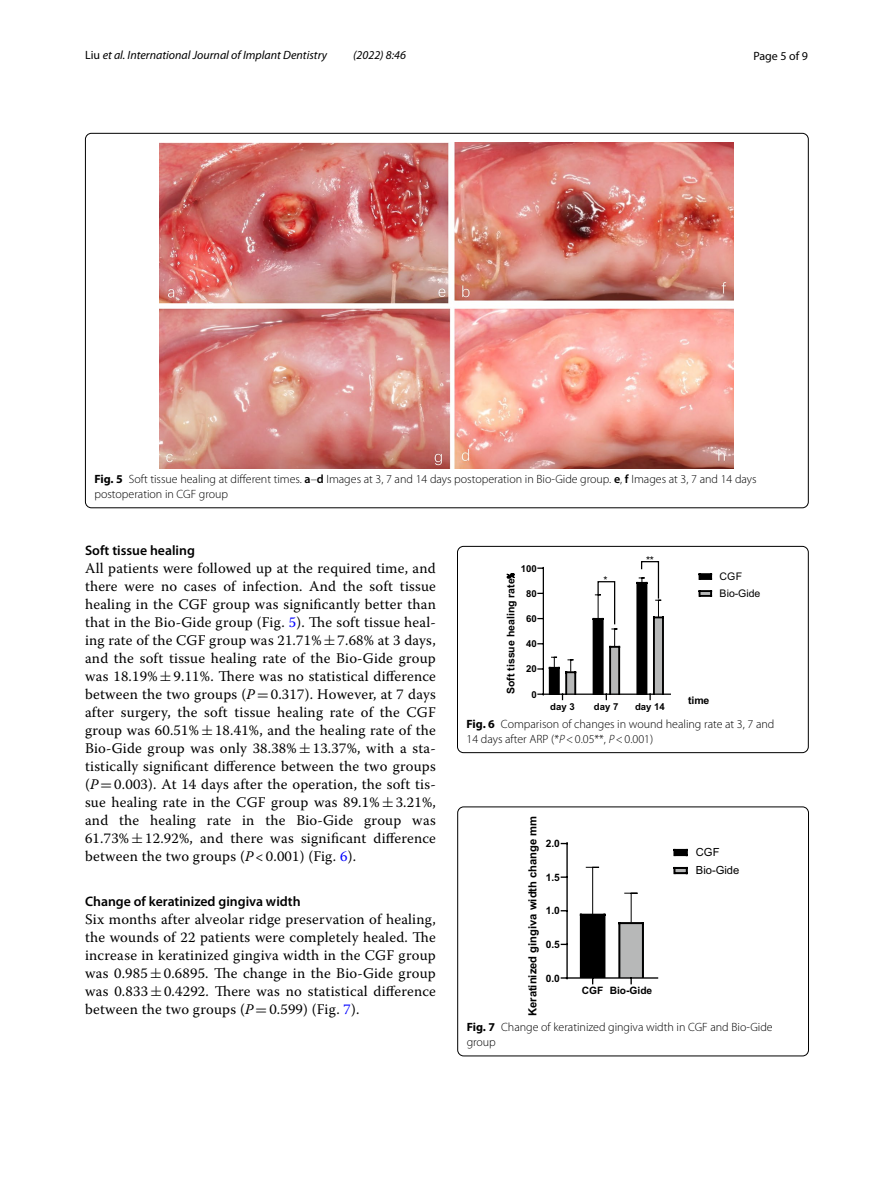
<style>
.page{position:relative;width:893px;height:1187px;background:#fff}
.page>*{position:absolute;margin:0;border:0;box-sizing:border-box;transform-origin:0 0}
.t1{font:14.7px/18px "Warnock Pro";letter-spacing:.015em;color:#000;text-align:justify}
.t2{font:600 13.8px "Myriad Pro";color:#000}
.t3{font:300 12px/15px "Myriad Pro";color:#000}
.t4{font:italic 12px "Myriad Pro";color:#000}
.t5{font:12px "Myriad Pro";color:#000}
.t6{font:700 11.25px "Arial";color:#000}
.t7{font:11.25px/18px "Arial";color:#000}
.t8{font:10.5px "Arial Bold MT2";color:#000}
.t9{font:10.5px/17px "Arial MT2";color:#000}
.t10{font:700 10.2px "Arial";color:#000}
.t11{font:9.6px "Arial Bold MT2";letter-spacing:.005em;color:#000}
.s1{font-style:normal}
.s2{font-weight:700}
.s3{font-weight:600}
.s4{color:#00f}
.s5{font-family:"MTSY"}
.s6{font-family:"Warnock Pro It 2"}
.s7{font-style:italic}
</style>
<div class="page">
<img style="left:160px;top:142px;width:574px;height:326px">
<hr style="left:543px;top:693px;width:127px;height:1px;background:#000">
<svg style="left:506px;top:573px;width:9px;height:5px"></svg>
<svg style="left:698px;top:573px;width:15px;height:7px"></svg>
<svg style="left:698px;top:590px;width:15px;height:7px"></svg>
<svg style="left:538px;top:561px;width:128px;height:138px"></svg>
<div style="left:457px;top:546px;width:351px;height:206px;border:1px solid #000;border-radius:6px"></div>
<hr style="left:566px;top:977px;width:91px;height:1px;background:#000">
<hr style="left:566px;top:842px;width:2px;height:136px;background:#000">
<svg style="left:578px;top:866px;width:68px;height:117px"></svg>
<svg style="left:673px;top:848px;width:15px;height:9px"></svg>
<svg style="left:673px;top:866px;width:15px;height:9px"></svg>
<div style="left:457px;top:806px;width:352px;height:250px;border:1px solid #000;border-radius:6px"></div>
<p class="t4" style="left:85px;top:48px;width:243px"><span class="s1">Liu</span> et al. International Journal of Implant Dentistry</p>
<p class="t4" style="left:353px;top:48px;width:54px">(2022) 8:46</p>
<p class="t5" style="left:753px;top:48px;width:56px">Page 5 of 9</p>
<p class="t3" style="left:94px;top:472px;width:664px"><span class="s2">Fig. 5</span> Soft tissue healing at different times. <span class="s3">a</span>–<span class="s3">d</span> Images at 3, 7 and 14 days postoperation in Bio-Gide group. <span class="s3">e</span>, <span class="s3">f</span> Images at 3, 7 and 14 days postoperation in CGF group</p>
<p class="t2" style="left:85px;top:541px;width:111px">Soft tissue healing</p>
<p class="t1" style="left:85px;top:559px;width:352px">All patients were followed up at the required time, and there were no cases of infection. And the soft tissue healing in the CGF group was significantly better than that in the Bio-Gide group (Fig. <span class="s4">5</span>). The soft tissue heal&shy;ing rate of the CGF group was 21.71%<span class="s5">±</span>7.68% at 3 days, and the soft tissue healing rate of the Bio-Gide group was 18.19%<span class="s5">±</span>9.11%. There was no statistical difference between the two groups (<span class="s6">P</span><span class="s5">=</span>0.317). However, at 7 days after surgery, the soft tissue healing rate of the CGF group was 60.51%<span class="s5">±</span>18.41%, and the healing rate of the Bio-Gide group was only 38.38%<span class="s5">±</span>13.37%, with a sta&shy;tistically significant difference between the two groups (<span class="s6">P</span><span class="s5">=</span>0.003). At 14 days after the operation, the soft tis&shy;sue healing rate in the CGF group was 89.1%<span class="s5">±</span>3.21%, and the healing rate in the Bio-Gide group was 61.73%<span class="s5">±</span>12.92%, and there was significant difference between the two groups (<span class="s6">P</span> &lt; 0.001) (Fig. <span class="s4">6</span>).</p>
<p class="t2" style="left:85px;top:892px;width:217px">Change of keratinized gingiva width</p>
<p class="t1" style="left:85px;top:910px;width:352px">Six months after alveolar ridge preservation of healing, the wounds of 22 patients were completely healed. The increase in keratinized gingiva width in the CGF group was 0.985<span class="s5">±</span>0.6895. The change in the Bio-Gide group was 0.833<span class="s5">±</span>0.4292. There was no statistical difference between the two groups (<span class="s6">P</span><span class="s5">=</span>0.599) (Fig. <span class="s4">7</span>).</p>
<p class="t9" style="left:646px;top:552px;width:9px">**</p>
<p class="t11" style="left:521px;top:562px;width:17px">100</p>
<p class="t8" style="left:504px;top:694px;width:117px;rotate:-90deg">Soft tissue healing rate</p>
<p class="t9" style="left:720px;top:568px;width:42px">CGF<br>Bio-Gide</p>
<p class="t8" style="left:688px;top:693px;width:23px">time</p>
<p class="t9" style="left:603px;top:571px;width:6px">*</p>
<p class="t11" style="left:526px;top:587px;width:12px">80</p>
<p class="t11" style="left:526px;top:612px;width:12px">60</p>
<p class="t11" style="left:526px;top:637px;width:12px">40</p>
<p class="t11" style="left:526px;top:662px;width:12px">20</p>
<p class="t11" style="left:531px;top:687px;width:7px">0</p>
<p class="t11" style="left:550px;top:699px;width:26px">day 3</p>
<p class="t11" style="left:594px;top:699px;width:26px">day 7</p>
<p class="t11" style="left:635px;top:699px;width:31px">day 14</p>
<p class="t3" style="left:466px;top:717px;width:309px"><span class="s2">Fig. 6</span> Comparison of changes in wound healing rate at 3, 7 and<br>14 days after ARP (*<span class="s7">P</span>&lt;0.05**, <span class="s7">P</span>&lt;0.001)</p>
<p class="t6" style="left:525px;top:1016px;width:201px;rotate:-90deg">Keratinized gingiva width change mm</p>
<p class="t10" style="left:546px;top:836px;width:16px">2.0</p>
<p class="t10" style="left:546px;top:870px;width:16px">1.5</p>
<p class="t10" style="left:546px;top:904px;width:16px">1.0</p>
<p class="t10" style="left:546px;top:937px;width:16px">0.5</p>
<p class="t10" style="left:546px;top:971px;width:16px">0.0</p>
<p class="t10" style="left:582px;top:983px;width:72px">CGF Bio-Gide</p>
<p class="t7" style="left:696px;top:843px;width:45px">CGF<br>Bio-Gide</p>
<p class="t3" style="left:467px;top:1019px;width:307px"><span class="s2">Fig. 7</span> Change of keratinized gingiva width in CGF and Bio-Gide group</p>
</div>
